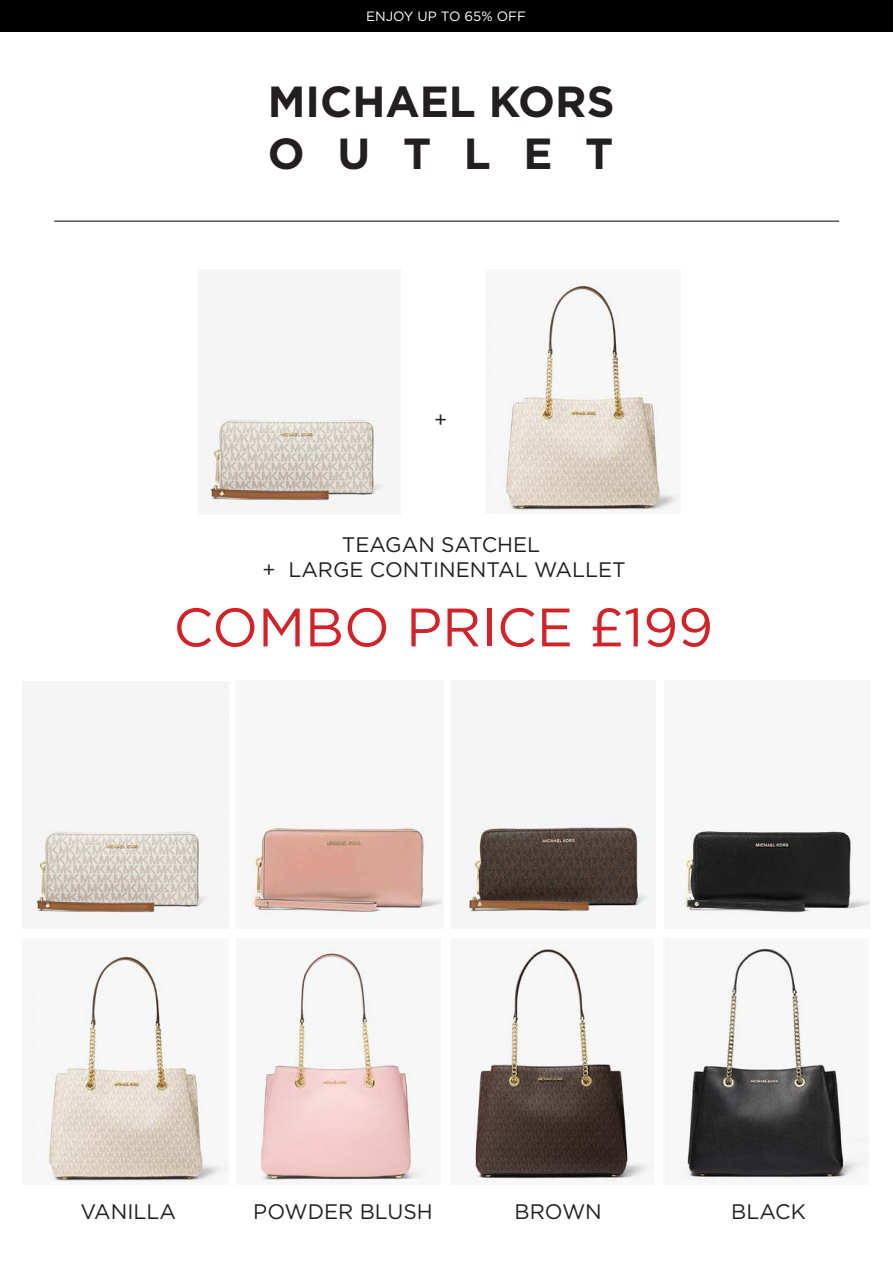
<style>
.page{position:relative;width:893px;height:1263px;background:#fff}
.page>*{position:absolute;margin:0;border:0;box-sizing:border-box;transform-origin:0 0}
.t1{font:54px "Gotham";color:#d1232a}
.t2{font:700 43.5px "Gotham";color:#231f20}
.t3{font:21px "Gotham";color:#231f20}
.t4{font:13.5px "Gotham";color:#fff}
</style>
<div class="page">
<div style="left:0;top:0;width:893px;height:32px;background:#000"></div>
<hr style="left:54px;top:221px;width:785px;height:1px;background:#000">
<img style="left:30px;top:681px;width:198px;height:242px">
<img style="left:459px;top:719px;width:195px;height:197px">
<img style="left:43px;top:950px;width:180px;height:232px">
<img style="left:679px;top:829px;width:190px;height:87px">
<img style="left:451px;top:938px;width:200px;height:247px">
<img style="left:665px;top:938px;width:201px;height:247px">
<img style="left:260px;top:947px;width:167px;height:238px">
<img style="left:245px;top:823px;width:196px;height:99px">
<img style="left:500px;top:279px;width:180px;height:232px">
<img style="left:204px;top:416px;width:182px;height:95px">
<p class="t4" style="left:366px;top:8px;width:161px">ENJOY UP TO 65% OFF</p>
<p class="t2" style="left:268px;top:72px;width:348px">MICHAEL KORS</p>
<p class="t2" style="left:268px;top:125px;width:347px">OUTLET</p>
<p class="t3" style="left:434px;top:406px;width:15px">+</p>
<p class="t3" style="left:342px;top:531px;width:200px">TEAGAN SATCHEL</p>
<p class="t3" style="left:263px;top:556px;width:365px">+ LARGE CONTINENTAL WALLET</p>
<p class="t1" style="left:173px;top:593px;width:541px">COMBO PRICE £199</p>
<p class="t3" style="left:81px;top:1198px;width:97px">VANILLA</p>
<p class="t3" style="left:253px;top:1198px;width:181px">POWDER BLUSH</p>
<p class="t3" style="left:515px;top:1198px;width:89px">BROWN</p>
<p class="t3" style="left:731px;top:1198px;width:76px">BLACK</p>
</div>
